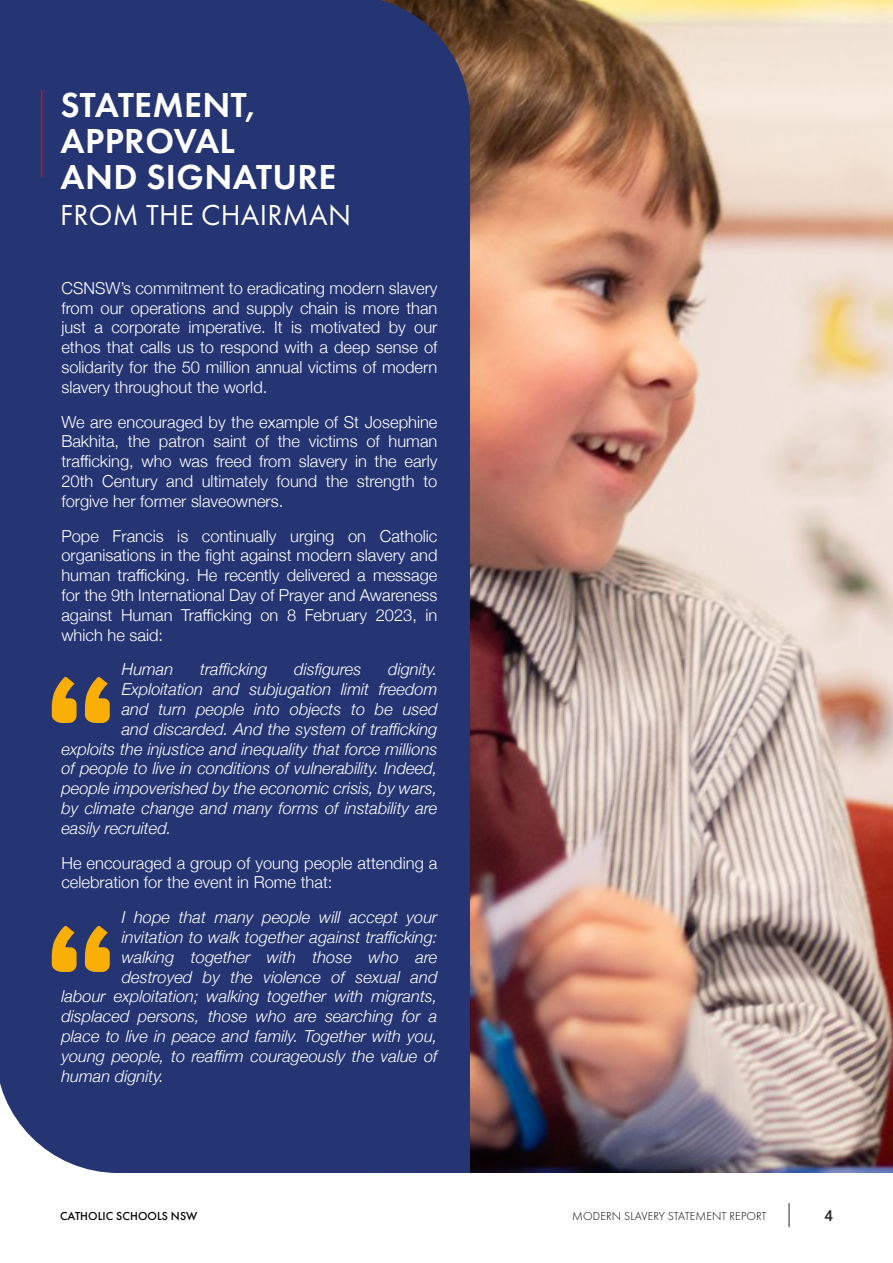
<style>
.page{position:relative;width:893px;height:1263px;background:#fff}
.page>*{position:absolute;margin:0;border:0;box-sizing:border-box;transform-origin:0 0}
.t1{font:600 36px/36px "Futura PT";letter-spacing:.01em;color:#fff}
.t2{font:30px "Futura PT";letter-spacing:.01em;color:#fff}
.t3{font:300 16.5px/19.8px "Helvetica Neue";color:#fff;text-align:justify}
.t4{font:italic 300 16.5px "Helvetica Neue";color:#fff}
.t5{font:500 15px "Roboto";color:#292829}
.t6{font:300 12px "Futura PT";letter-spacing:.01em;color:#000}
.t7{font:500 12px "Futura PT";letter-spacing:.01em;color:#000}
</style>
<div class="page">
<img style="left:470px;top:0;width:423px;height:1173px">
<div style="left:0;top:0;width:470px;height:1173px;background:#253473"></div>
<hr style="left:41px;top:90px;width:1px;height:87px;background:#c71618">
<svg style="left:52px;top:677px;width:58px;height:46px;background:#a8802f"></svg>
<svg style="left:52px;top:926px;width:58px;height:46px;background:#a8802f"></svg>
<svg style="left:789px;top:1203px;width:1px;height:24px"></svg>
<h1 class="t1" style="left:61px;top:87px;width:277px">STATEMENT,<br>APPROVAL<br>AND SIGNATURE</h1>
<h2 class="t2" style="left:60px;top:198px;width:292px">FROM THE CHAIRMAN</h2>
<p class="t3" style="left:61px;top:277px;width:378px">CSNSW’s commitment to eradicating modern slavery from our operations and supply chain is more than just a corporate imperative. It is motivated by our ethos that calls us to respond with a deep sense of solidarity for the 50 million annual victims of modern slavery throughout the world.</p>
<p class="t3" style="left:61px;top:411px;width:378px">We are encouraged by the example of St Josephine Bakhita, the patron saint of the victims of human trafficking, who was freed from slavery in the early 20th Century and ultimately found the strength to forgive her former slaveowners.</p>
<p class="t3" style="left:61px;top:525px;width:378px">Pope Francis is continually urging on Catholic organisations in the fight against modern slavery and human trafficking. He recently delivered a message for the 9th International Day of Prayer and Awareness against Human Trafficking on 8 February 2023, in which he said:</p>
<p class="t4" style="left:122px;top:656px;width:53px">Human</p>
<p class="t4" style="left:200px;top:656px;width:69px">trafficking</p>
<p class="t4" style="left:294px;top:656px;width:69px">disfigures</p>
<p class="t4" style="left:388px;top:656px;width:51px">dignity.</p>
<p class="t4" style="left:122px;top:676px;width:317px">Exploitation and subjugation limit freedom</p>
<p class="t4" style="left:122px;top:696px;width:317px">and turn people into objects to be used</p>
<p class="t4" style="left:122px;top:716px;width:317px">and discarded. And the system of trafficking</p>
<p class="t4" style="left:61px;top:736px;width:378px">exploits the injustice and inequality that force millions</p>
<p class="t4" style="left:61px;top:755px;width:378px">of people to live in conditions of vulnerability. Indeed,</p>
<p class="t4" style="left:61px;top:775px;width:378px">people impoverished by the economic crisis, by wars,</p>
<p class="t4" style="left:61px;top:795px;width:378px">by climate change and many forms of instability are</p>
<p class="t4" style="left:61px;top:815px;width:112px">easily recruited.</p>
<p class="t3" style="left:61px;top:852px;width:378px">He encouraged a group of young people attending a celebration for the event in Rome that:</p>
<p class="t4" style="left:122px;top:904px;width:317px">I hope that many people will accept your</p>
<p class="t4" style="left:122px;top:924px;width:317px">invitation to walk together against trafficking:</p>
<p class="t4" style="left:122px;top:944px;width:317px">walking together with those who are</p>
<p class="t4" style="left:122px;top:964px;width:317px">destroyed by the violence of sexual and</p>
<p class="t4" style="left:61px;top:983px;width:378px">labour exploitation; walking together with migrants,</p>
<p class="t4" style="left:61px;top:1003px;width:378px">displaced persons, those who are searching for a</p>
<p class="t4" style="left:61px;top:1023px;width:378px">place to live in peace and family. Together with you,</p>
<p class="t4" style="left:61px;top:1043px;width:378px">young people, to reaffirm courageously the value of</p>
<p class="t4" style="left:61px;top:1063px;width:104px">human dignity.</p>
<p class="t7" style="left:60px;top:1208px;width:139px">CATHOLIC SCHOOLS NSW</p>
<p class="t6" style="left:572px;top:1209px;width:196px">MODERN SLAVERY STATEMENT REPORT</p>
<p class="t5" style="left:824px;top:1205px;width:10px">4</p>
</div>
